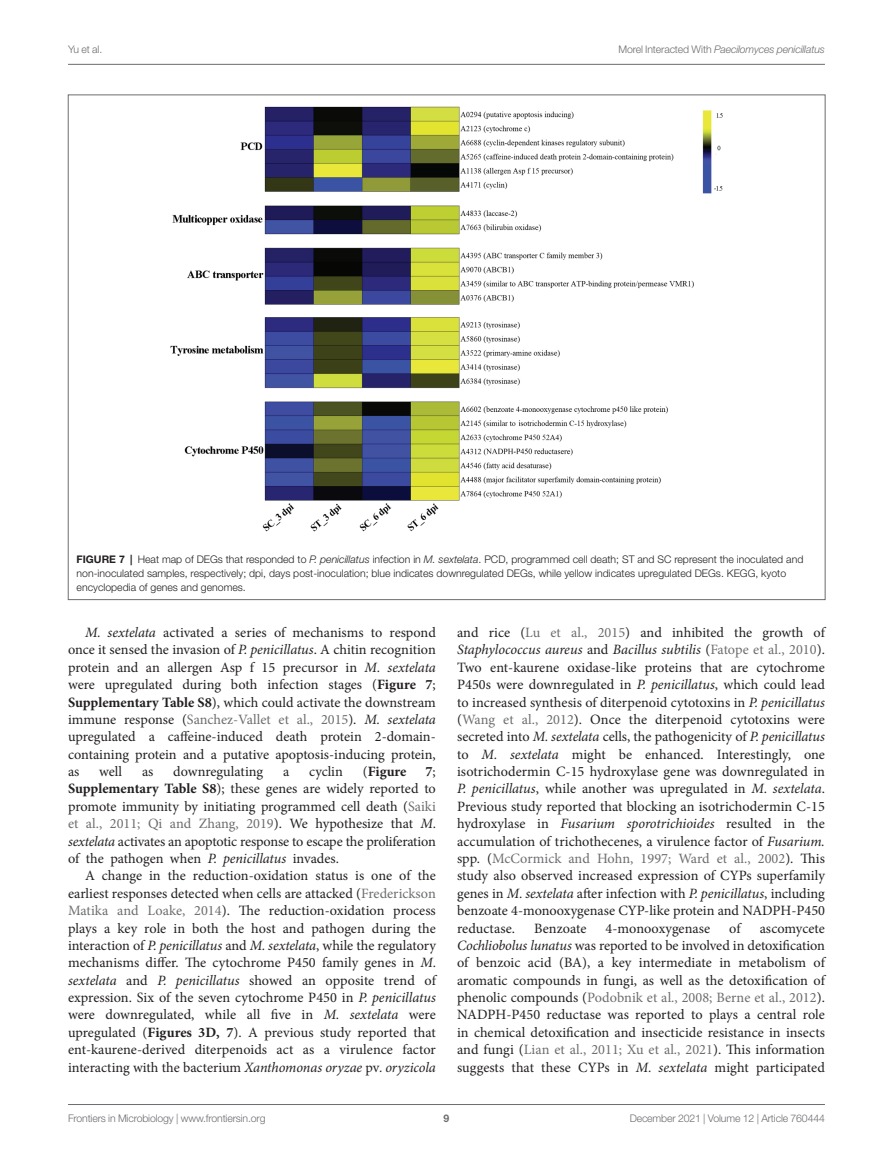
<style>
.page{position:relative;width:893px;height:1170px;background:#fff}
.page>*{position:absolute;margin:0;border:0;box-sizing:border-box;transform-origin:0 0}
.TEXT{font:14.25px/17.4px "Minion Pro";color:#231f20;text-align:justify}
.TEXT-2{font:700 14.25px "Minion Pro";color:#231f20}
.FIG_LEG{font:300 10.5px/14.2px "Helvetica Neue LT Std";color:#231f20}
.t1{font:300 10.5px "Helvetica Neue LT Std";letter-spacing:-.015em;color:#6c6d70}
.t2{font:italic 300 10.5px "Helvetica Neue LT Std";letter-spacing:-.015em;color:#6c6d70}
.t3{font:700 10.5px "Helvetica Neue LT Std";color:#6c6d70}
.s1{font-style:normal}
.s2{font-weight:700}
.s3{font-style:italic}
.s4{color:#6c6d70}
.s5{font-weight:400}
</style>
<div class="page">
<hr style="left:68px;top:64px;width:757px;height:1px;background:#6c6d70">
<hr style="left:68px;top:1104px;width:757px;height:1px;background:#6c6d70">
<img style="left:170px;top:106px;width:553px;height:426px">
<p class="t1" style="left:68px;top:42px;width:36px">Yu et al.</p>
<p class="t2" style="left:618px;top:43px;width:208px"><span class="s1">Morel Interacted With</span> Paecilomyces penicillatus</p>
<p class="FIG_LEG" style="left:77px;top:551px;width:728px"><span class="s2">FIGURE 7 |</span> Heat map of DEGs that responded to <span class="s3">P. penicillatus</span> infection in <span class="s3">M. sextelata</span>. PCD, programmed cell death; ST and SC represent the inoculated and non-inoculated samples, respectively; dpi, days post-inoculation; blue indicates downregulated DEGs, while yellow indicates upregulated DEGs. KEGG, kyoto encyclopedia of genes and genomes.</p>
<p class="TEXT" style="left:68px;top:623px;width:369px;text-indent:17px"><span class="s3">M. sextelata</span> activated a series of mechanisms to respond once it sensed the invasion of <span class="s3">P. penicillatus</span>. A chitin recognition protein and an allergen Asp f 15 precursor in <span class="s3">M. sextelata </span>were upregulated during both infection stages (<span class="s2">Figure 7</span>; <span class="s2">Supplementary Table S8</span>), which could activate the downstream immune response (<span class="s4">Sanchez-Vallet et al., 2015</span>). <span class="s3">M. sextelata </span>upregulated a caffeine-induced death protein 2-domain&shy;containing protein and a putative apoptosis-inducing protein, as</p>
<p class="TEXT" style="left:99px;top:762px;width:24px">well</p>
<p class="TEXT" style="left:142px;top:762px;width:13px">as</p>
<p class="TEXT" style="left:173px;top:762px;width:91px">downregulating</p>
<p class="TEXT" style="left:283px;top:762px;width:8px">a</p>
<p class="TEXT" style="left:309px;top:762px;width:35px">cyclin</p>
<p class="TEXT-2" style="left:363px;top:763px;width:45px"><span class="s5">(</span>Figure</p>
<p class="TEXT" style="left:68px;top:762px;width:370px;text-indent:357px"><span class="s2">7</span>; <span class="s2">Supplementary Table S8</span>); these genes are widely reported to promote immunity by initiating programmed cell death (<span class="s4">Saiki et al., 2011; Qi and Zhang, 2019</span>). We hypothesize that <span class="s3">M. sextelata</span> activates an apoptotic response to escape the proliferation of the pathogen when <span class="s3">P. penicillatus</span> invades.</p>
<p class="TEXT" style="left:68px;top:867px;width:370px;text-indent:17px">A change in the reduction-oxidation status is one of the earliest responses detected when cells are attacked (<span class="s4">Frederickson Matika and Loake, 2014</span>). The reduction-oxidation process plays a key role in both the host and pathogen during the interaction of <span class="s3">P. penicillatus</span> and <span class="s3">M. sextelata</span>, while the regulatory mechanisms differ. The cytochrome P450 family genes in <span class="s3">M. sextelata</span> and <span class="s3">P. penicillatus</span> showed an opposite trend of expression. Six of the seven cytochrome P450 in <span class="s3">P. penicillatus </span>were downregulated, while all five in <span class="s3">M. sextelata</span> were upregulated (<span class="s2">Figures 3D, 7</span>). A previous study reported that ent-kaurene-derived diterpenoids act as a virulence factor interacting with the bacterium <span class="s3">Xanthomonas oryzae</span> pv<span class="s3">. oryzicola</span></p>
<p class="TEXT" style="left:457px;top:623px;width:369px">and rice (<span class="s4">Lu et al., 2015</span>) and inhibited the growth of <span class="s3">Staphylococcus aureus</span> and <span class="s3">Bacillus subtilis</span> (<span class="s4">Fatope et al., 2010</span>).<br>Two ent-kaurene oxidase-like proteins that are cytochrome P450s were downregulated in <span class="s3">P. penicillatus</span>, which could lead to increased synthesis of diterpenoid cytotoxins in <span class="s3">P. penicillatus </span>(<span class="s4">Wang et al., 2012</span>). Once the diterpenoid cytotoxins were secreted into <span class="s3">M. sextelata</span> cells, the pathogenicity of <span class="s3">P. penicillatus </span>to <span class="s3">M. sextelata</span> might be enhanced. Interestingly, one isotrichodermin C-15 hydroxylase gene was downregulated in <span class="s3">P. penicillatus</span>, while another was upregulated in <span class="s3">M. sextelata</span>.<br>Previous study reported that blocking an isotrichodermin C-15 hydroxylase in <span class="s3">Fusarium sporotrichioides</span> resulted in the accumulation of trichothecenes, a virulence factor of <span class="s3">Fusarium. </span>spp. (<span class="s4">McCormick and Hohn, 1997; Ward et al., 2002</span>). This study also observed increased expression of CYPs superfamily genes in <span class="s3">M. sextelata</span> after infection with <span class="s3">P. penicillatus</span>, including benzoate 4-monooxygenase CYP-like protein and NADPH-P450 reductase.</p>
<p class="TEXT" style="left:534px;top:919px;width:54px">Benzoate</p>
<p class="TEXT" style="left:606px;top:919px;width:106px">4-monooxygenase</p>
<p class="TEXT" style="left:729px;top:919px;width:13px">of</p>
<p class="TEXT" style="left:457px;top:919px;width:369px;text-indent:303px">ascomycete <span class="s3">Cochliobolus lunatus</span> was reported to be involved in detoxification of benzoic acid (BA), a key intermediate in metabolism of aromatic compounds in fungi, as well as the detoxification of phenolic compounds (<span class="s4">Podobnik et al., 2008; Berne et al., 2012</span>).<br>NADPH-P450 reductase was reported to plays a central role in chemical detoxification and insecticide resistance in insects and fungi (<span class="s4">Lian et al., 2011; Xu et al., 2021</span>). This information suggests that these CYPs in <span class="s3">M. sextelata</span> might participated</p>
<p class="t1" style="left:68px;top:1111px;width:199px">Frontiers in Microbiology | www.frontiersin.org</p>
<p class="t3" style="left:444px;top:1111px;width:7px">9</p>
<p class="t1" style="left:630px;top:1111px;width:197px">December 2021 | Volume 12 | Article 760444</p>
</div>
